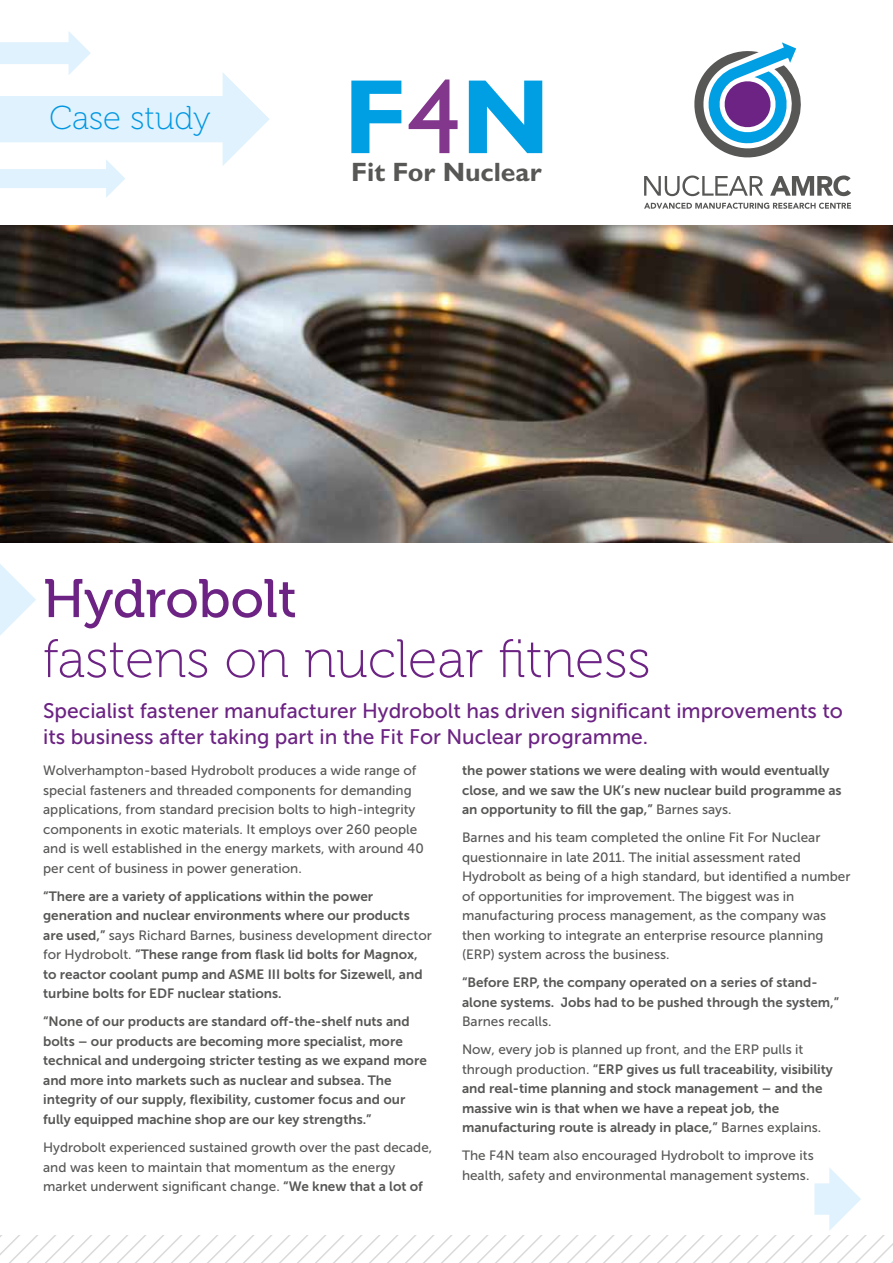
<style>
.page{position:relative;width:893px;height:1263px;background:#fff}
.page>*{position:absolute;margin:0;border:0;box-sizing:border-box;transform-origin:0 0}
.t1{font:700 106.35px "Gill Sans";color:#009fe3}
.t2{font:54px "Museo 100";color:#6c2383}
.t3{font:54px "Museo 500";letter-spacing:-.01em;color:#6c2383}
.t4{font:33px "Museo 100";color:#009fe3}
.t5{font:700 26.55px "Gill Sans";color:#575756}
.t6{font:21px/25.5px "Museo Sans 500";color:#6c2383}
.t7{font:13.5px/19.5px "Museo Sans 500";color:#575756}
.t8{font:13.5px/19.5px "Museo Sans 700";color:#575756}
.s1{font-weight:400;color:#82368c}
.s2{font-family:"Museo Sans 700"}
.s3{font-family:"Museo Sans 500"}
</style>
<div class="page">
<img style="left:0;top:225px;width:893px;height:317px">
<svg style="left:694px;top:42px;width:107px;height:116px"></svg>
<svg style="left:644px;top:175px;width:207px;height:34px"></svg>
<svg style="left:0;top:539px;width:36px;height:97px"></svg>
<svg style="left:0;top:31px;width:269px;height:167px"></svg>
<svg style="left:0;top:1168px;width:893px;height:95px"></svg>
<h3 class="t4" style="left:50px;top:101px;width:163px">Case study</h3>
<h1 class="t1" style="left:343px;top:53px;width:209px">F<span class="s1">4</span>N</h1>
<h3 class="t5" style="left:351px;top:156px;width:192px">Fit For Nuclear</h3>
<h2 class="t3" style="left:43px;top:569px;width:255px">Hydrobolt</h2>
<h2 class="t2" style="left:43px;top:630px;width:609px">fastens on nuclear fitness</h2>
<h3 class="t6" style="left:43px;top:698px;width:801px">Specialist fastener manufacturer Hydrobolt has driven significant improvements to its business after taking part in the Fit For Nuclear programme.</h3>
<p class="t7" style="left:43px;top:761px;width:382px">Wolverhampton-based Hydrobolt produces a wide range of special fasteners and threaded components for demanding applications, from standard precision bolts to high-integrity components in exotic materials. It employs over 260 people and is well established in the energy markets, with around 40 per cent of business in power generation.</p>
<p class="t8" style="left:43px;top:886px;width:368px">“There are a variety of applications within the power generation and nuclear environments where our products</p>
<p class="t7" style="left:43px;top:925px;width:390px"><span class="s2">are used,”</span> says Richard Barnes, business development director</p>
<p class="t8" style="left:43px;top:945px;width:381px"><span class="s3">for Hydrobolt.</span> “These range from flask lid bolts for Magnox, to reactor coolant pump and ASME III bolts for Sizewell, and turbine bolts for EDF nuclear stations.</p>
<p class="t8" style="left:43px;top:1012px;width:385px">“None of our products are standard off-the-shelf nuts and bolts – our products are becoming more specialist, more technical and undergoing stricter testing as we expand more and more into markets such as nuclear and subsea. The integrity of our supply, flexibility, customer focus and our fully equipped machine shop are our key strengths.”</p>
<p class="t7" style="left:43px;top:1138px;width:391px">Hydrobolt experienced sustained growth over the past decade, and was keen to maintain that momentum as the energy market underwent significant change. <span class="s2">“We knew that a lot of</span></p>
<p class="t8" style="left:462px;top:761px;width:381px">the power stations we were dealing with would eventually close, and we saw the UK’s new nuclear build programme as an opportunity to fill the gap,” <span class="s3">Barnes says.</span></p>
<p class="t7" style="left:462px;top:828px;width:390px">Barnes and his team completed the online Fit For Nuclear questionnaire in late 2011. The initial assessment rated Hydrobolt as being of a high standard, but identified a number of opportunities for improvement. The biggest was in manufacturing process management, as the company was then working to integrate an enterprise resource planning (ERP) system across the business.</p>
<p class="t8" style="left:462px;top:973px;width:379px">“Before ERP, the company operated on a series of stand&shy;alone systems. Jobs had to be pushed through the system,”</p>
<p class="t7" style="left:462px;top:1008px;width:343px;line-height:28px">Barnes recalls.<br>Now, every job is planned up front, and the ERP pulls it</p>
<p class="t8" style="left:462px;top:1059px;width:372px"><span class="s3">through production.</span> “ERP gives us full traceability, visibility and real-time planning and stock management – and the massive win is that when we have a repeat job, the manufacturing route is already in place,” <span class="s3">Barnes explains.</span></p>
<p class="t7" style="left:462px;top:1146px;width:353px">The F4N team also encouraged Hydrobolt to improve its health, safety and environmental management systems.</p>
</div>
